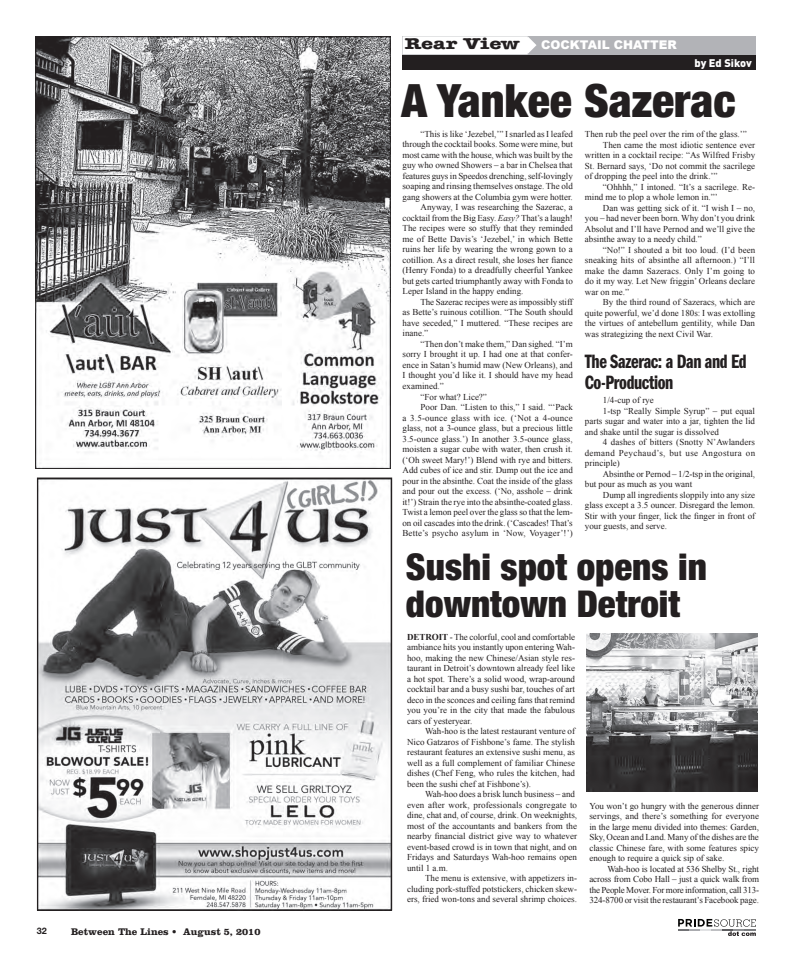
<style>
.page{position:relative;width:792px;height:972px;background:#fff}
.page>*{position:absolute;margin:0;border:0;box-sizing:border-box;transform-origin:0 0}
.Headline__HelNeu_38{font:900 condensed 46px "Helvetica Neue";color:#231f20}
.Headline__HelNeu_38-2{font:900 condensed 37px/37px "Helvetica Neue";color:#231f20}
.DJ_1_1_Head{font:20px/21px "Franklin Gothic Demi Cmpr";letter-spacing:-.02em;color:#231f20}
.t1{font:700 16.2px "Dateline";color:#231f20;scale:1.31 1}
.t2{font:900 12px "Arial";color:#fff}
.Body_Copy_Serif{font:900 11px "DIN";color:#fff}
.t3{font:700 10px "Clarendon";color:#231f20}
.Body_Copy_Serif-2{font:9px/10.5px "Times New Roman";color:#231f20;text-align:justify}
.t4{font:700 9px "Helvetica Neue";color:#231f20}
.s1{font-style:italic}
.s2{font-weight:700}
</style>
<div class="page">
<svg style="left:678px;top:919px;width:78px;height:17px"></svg>
<div style="left:403px;top:37px;width:353px;height:18px;background:#b2b3b7"></div>
<div style="left:403px;top:55px;width:353px;height:15px;background:#231f20"></div>
<div style="left:403px;top:36px;width:125px;height:18px;background:#fff"></div>
<svg style="left:527px;top:37px;width:10px;height:17px"></svg>
<img style="left:39px;top:480px;width:351px;height:429px">
<div style="left:37px;top:478px;width:355px;height:433px;border:1px solid #231f20"></div>
<img style="left:36px;top:36px;width:354px;height:432px">
<img style="left:586px;top:633px;width:172px;height:158px">
<p class="t4" style="left:37px;top:925px;width:12px">32</p>
<p class="t3" style="left:71px;top:925px;width:191px">Between The Lines • August 5, 2010</p>
<p class="t1" style="left:405px;top:34px;width:89px">Rear View</p>
<p class="t2" style="left:541px;top:38px;width:137px">COCKTAIL CHATTER</p>
<p class="Body_Copy_Serif" style="left:695px;top:55px;width:59px">by Ed Sikov</p>
<p class="Headline__HelNeu_38" style="left:401px;top:73px;width:336px">A Yankee Sazerac</p>
<p class="Body_Copy_Serif-2" style="left:403px;top:129px;width:172px;text-indent:18px">“This is like ‘Jezebel,’” I snarled as I leafed through the cocktail books. Some were mine, but most came with the house, which was built by the guy who owned Showers – a bar in Chelsea that features guys in Speedos drenching, self-lovingly soaping and rinsing themselves onstage. The old gang showers at the Columbia gym were hotter.</p>
<p class="Body_Copy_Serif-2" style="left:403px;top:202px;width:172px;text-indent:18px">Anyway, I was researching the Sazerac, a cocktail from the Big Easy. <span class="s1">Easy?</span> That’s a laugh!<br>The recipes were so stuffy that they reminded me of Bette Davis’s ‘Jezebel,’ in which Bette ruins her life by wearing the wrong gown to a cotillion. As a direct result, she loses her fiance (Henry Fonda) to a dreadfully cheerful Yankee but gets carted triumphantly away with Fonda to Leper Island in the happy ending.</p>
<p class="Body_Copy_Serif-2" style="left:403px;top:297px;width:172px;text-indent:18px">The Sazerac recipes were as impossibly stiff as Bette’s ruinous cotillion. “The South should have seceded,” I muttered. “These recipes are inane.”</p>
<p class="Body_Copy_Serif-2" style="left:403px;top:339px;width:172px;text-indent:18px">“Then don’t make them,” Dan sighed. “I’m sorry I brought it up. I had one at that confer&shy;ence in Satan’s humid maw (New Orleans), and I thought you’d like it. I should have my head examined.”</p>
<p class="Body_Copy_Serif-2" style="left:421px;top:391px;width:68px">“For what? Lice?”</p>
<p class="Body_Copy_Serif-2" style="left:403px;top:402px;width:172px;text-indent:18px">Poor Dan. “Listen to this,” I said. “‘Pack a 3.5-ounce glass with ice. (‘Not a 4-ounce glass, not a 3-ounce glass, but a precious little 3.5-ounce glass.’) In another 3.5-ounce glass, moisten a sugar cube with water, then crush it. (‘Oh sweet Mary!’) Blend with rye and bitters.<br>Add cubes of ice and stir. Dump out the ice and pour in the absinthe. Coat the inside of the glass and pour out the excess. (‘No, asshole – drink it!’) Strain the rye into the absinthe-coated glass.<br>Twist a lemon peel over the glass so that the lem&shy;on oil cascades into the drink. (‘Cascades! That’s Bette’s psycho asylum in ‘Now, Voyager’!’)</p>
<p class="Body_Copy_Serif-2" style="left:585px;top:129px;width:163px">Then rub the peel over the rim of the glass.’”</p>
<p class="Body_Copy_Serif-2" style="left:585px;top:139px;width:172px;text-indent:18px">Then came the most idiotic sentence ever written in a cocktail recipe: “As Wilfred Frisby St. Bernard says, ‘Do not commit the sacrilege of dropping the peel into the drink.’”</p>
<p class="Body_Copy_Serif-2" style="left:585px;top:181px;width:172px;text-indent:18px">“Ohhhh,” I intoned. “It’s a sacrilege. Re&shy;mind me to plop a whole lemon in.”’</p>
<p class="Body_Copy_Serif-2" style="left:585px;top:202px;width:172px;text-indent:18px">Dan was getting sick of it. “I wish I – no, you – had never been born. Why don’t you drink Absolut and I’ll have Pernod and we’ll give the absinthe away to a needy child.”</p>
<p class="Body_Copy_Serif-2" style="left:585px;top:244px;width:172px;text-indent:18px">“No!” I shouted a bit too loud. (I’d been sneaking hits of absinthe all afternoon.) “I’ll make the damn Sazeracs. Only I’m going to do it my way. Let New friggin’ Orleans declare war on me.”</p>
<p class="Body_Copy_Serif-2" style="left:585px;top:297px;width:172px;text-indent:18px">By the third round of Sazeracs, which are quite powerful, we’d done 180s: I was extolling the virtues of antebellum gentility, while Dan was strategizing the next Civil War.</p>
<p class="DJ_1_1_Head" style="left:585px;top:351px;width:163px">The Sazerac: a Dan and Ed<br>Co-Production</p>
<p class="Body_Copy_Serif-2" style="left:603px;top:395px;width:52px">1/4-cup of rye</p>
<p class="Body_Copy_Serif-2" style="left:585px;top:405px;width:172px;text-indent:18px">1-tsp “Really Simple Syrup” – put equal parts sugar and water into a jar, tighten the lid and shake until the sugar is dissolved</p>
<p class="Body_Copy_Serif-2" style="left:585px;top:437px;width:172px;text-indent:18px">4 dashes of bitters (Snotty N’Awlanders demand Peychaud’s, but use Angostura on principle)</p>
<p class="Body_Copy_Serif-2" style="left:585px;top:468px;width:172px;text-indent:18px">Absinthe or Pernod – 1/2-tsp in the original, but pour as much as you want</p>
<p class="Body_Copy_Serif-2" style="left:585px;top:489px;width:172px;text-indent:18px">Dump all ingredients sloppily into any size glass except a 3.5 ouncer. Disregard the lemon.<br>Stir with your finger, lick the finger in front of your guests, and serve.</p>
<p class="Headline__HelNeu_38-2" style="left:406px;top:548px;width:303px">Sushi spot opens in downtown Detroit</p>
<p class="Body_Copy_Serif-2" style="left:407px;top:631px;width:170px"><span class="s2">DETROIT</span> - The colorful, cool and comfortable ambiance hits you instantly upon entering Wah&shy;hoo, making the new Chinese/Asian style res&shy;taurant in Detroit’s downtown already feel like a hot spot. There’s a solid wood, wrap-around cocktail bar and a busy sushi bar, touches of art deco in the sconces and ceiling fans that remind you you’re in the city that made the fabulous cars of yesteryear.</p>
<p class="Body_Copy_Serif-2" style="left:407px;top:726px;width:170px;text-indent:18px">Wah-hoo is the latest restaurant venture of Nico Gatzaros of Fishbone’s fame. The stylish restaurant features an extensive sushi menu, as well as a full complement of familiar Chinese dishes (Chef Feng, who rules the kitchen, had been the sushi chef at Fishbone’s).</p>
<p class="Body_Copy_Serif-2" style="left:407px;top:789px;width:172px;text-align:left;text-indent:18px">Wah-hoo does a brisk lunch business – and even after work, professionals congregate to dine, chat and, of course, drink. On weeknights, most of the accountants and bankers from the nearby financial district give way to whatever event-based crowd is in town that night, and on Fridays and Saturdays Wah-hoo remains open until 1 a.m.</p>
<p class="Body_Copy_Serif-2" style="left:407px;top:873px;width:172px;text-indent:18px">The menu is extensive, with appetizers in&shy;cluding pork-stuffed potstickers, chicken skew&shy;ers, fried won-tons and several shrimp choices.</p>
<p class="Body_Copy_Serif-2" style="left:589px;top:800px;width:171px">You won’t go hungry with the generous dinner servings, and there’s something for everyone in the large menu divided into themes: Garden, Sky, Ocean and Land. Many of the dishes are the classic Chinese fare, with some features spicy enough to require a quick sip of sake.</p>
<p class="Body_Copy_Serif-2" style="left:589px;top:863px;width:171px;text-indent:18px">Wah-hoo is located at 536 Shelby St., right across from Cobo Hall – just a quick walk from the People Mover. For more information, call 313- 324-8700 or visit the restaurant’s Facebook page.</p>
</div>
